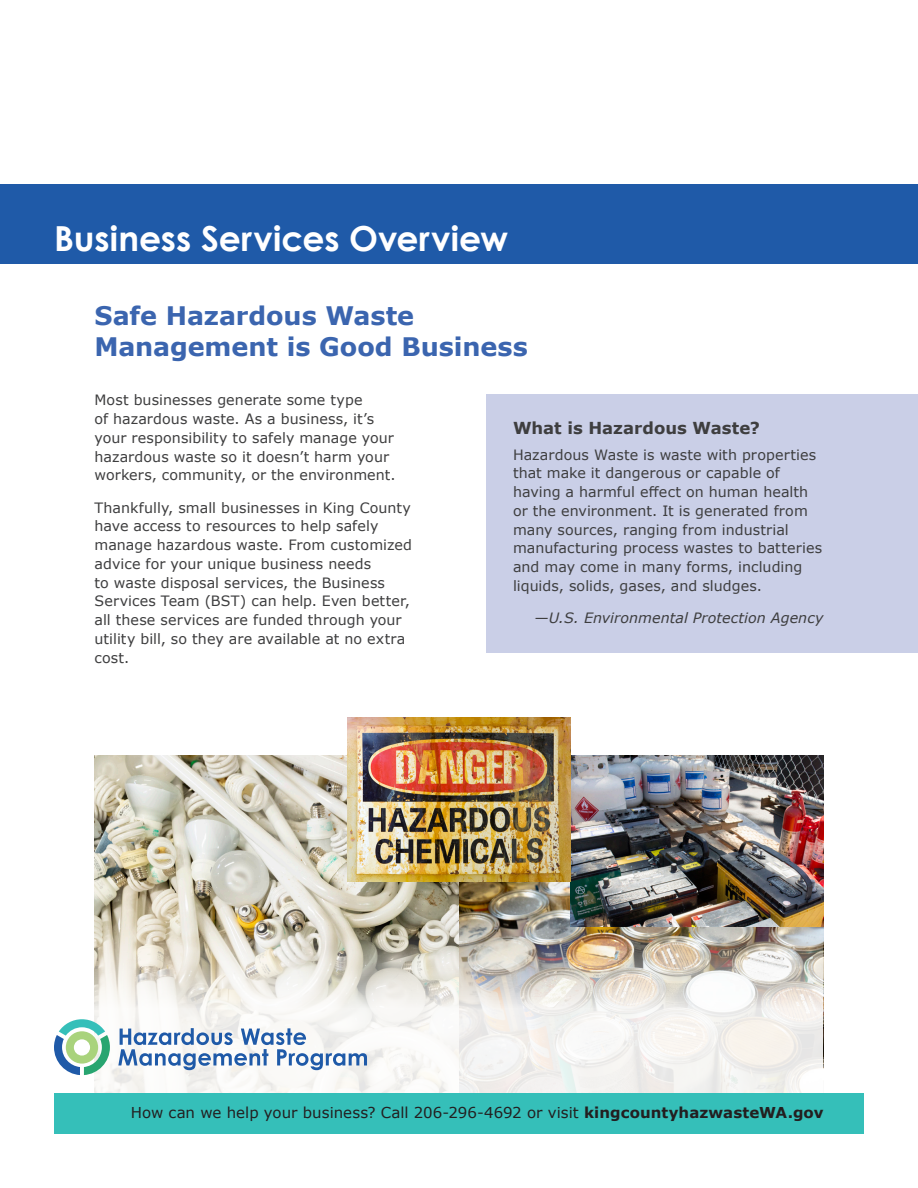
<style>
.page{position:relative;width:918px;height:1188px;background:#fff}
.page>*{position:absolute;margin:0;border:0;box-sizing:border-box;transform-origin:0 0}
.PageTitle{font:700 34.5px "Century Gothic";color:#fff}
.Heading1{font:700 25.5px/30.6px "Verdana";letter-spacing:-.005em;color:#3b65af}
.Sidebar_head{font:700 16.5px "Verdana";color:#3e3e3f}
.Body_copy{font:15px "Verdana";color:#231f20}
.Body_copy-2{font:14.25px/18.8px "Verdana";letter-spacing:.005em;color:#3e3e3f}
.Body_copy-3{font:italic 14.25px "Verdana";letter-spacing:.005em;color:#3e3e3f}
.s1{font-weight:700}
</style>
<div class="page">
<img style="left:459px;top:881px;width:111px;height:43px">
<img style="left:570px;top:755px;width:254px;height:169px">
<img style="left:94px;top:755px;width:365px;height:169px">
<div style="left:0;top:185px;width:918px;height:79px;background:#1f5aa8"></div>
<div style="left:486px;top:395px;width:432px;height:258px;background:#cacfe7"></div>
<svg style="left:94px;top:924px;width:730px;height:170px"></svg>
<img style="left:348px;top:717px;width:222px;height:164px">
<svg style="left:118px;top:1028px;width:249px;height:42px"></svg>
<svg style="left:54px;top:1019px;width:56px;height:56px"></svg>
<div style="left:54px;top:1094px;width:810px;height:40px;background:#35bfb9"></div>
<p class="PageTitle" style="left:54px;top:212px;width:456px">Business Services Overview</p>
<p class="Heading1" style="left:94px;top:300px;width:435px">Safe Hazardous Waste<br>Management is Good Business</p>
<p class="Body_copy-2" style="left:94px;top:391px;width:303px">Most businesses generate some type<br>of hazardous waste. As a business, it’s your responsibility to safely manage your hazardous waste so it doesn’t harm your workers, community, or the environment.</p>
<p class="Body_copy-2" style="left:94px;top:498px;width:319px">Thankfully, small businesses in King County have access to resources to help safely manage hazardous waste. From customized advice for your unique business needs<br>to waste disposal services, the Business Services Team (BST) can help. Even better, all these services are funded through your utility bill, so they are available at no extra cost.</p>
<p class="Sidebar_head" style="left:513px;top:416px;width:249px">What is Hazardous Waste?</p>
<p class="Body_copy-2" style="left:513px;top:445px;width:311px">Hazardous Waste is waste with properties that make it dangerous or capable of having a harmful effect on human health or the environment. It is generated from many sources, ranging from industrial manufacturing process wastes to batteries and may come in many forms, including liquids, solids, gases, and sludges.</p>
<p class="Body_copy-3" style="left:534px;top:608px;width:291px">—U.S. Environmental Protection Agency</p>
<p class="Body_copy" style="left:131px;top:1102px;width:694px">How can we help your business? Call 206-296-4692 or visit <span class="s1">kingcountyhazwasteWA.gov</span></p>
</div>
